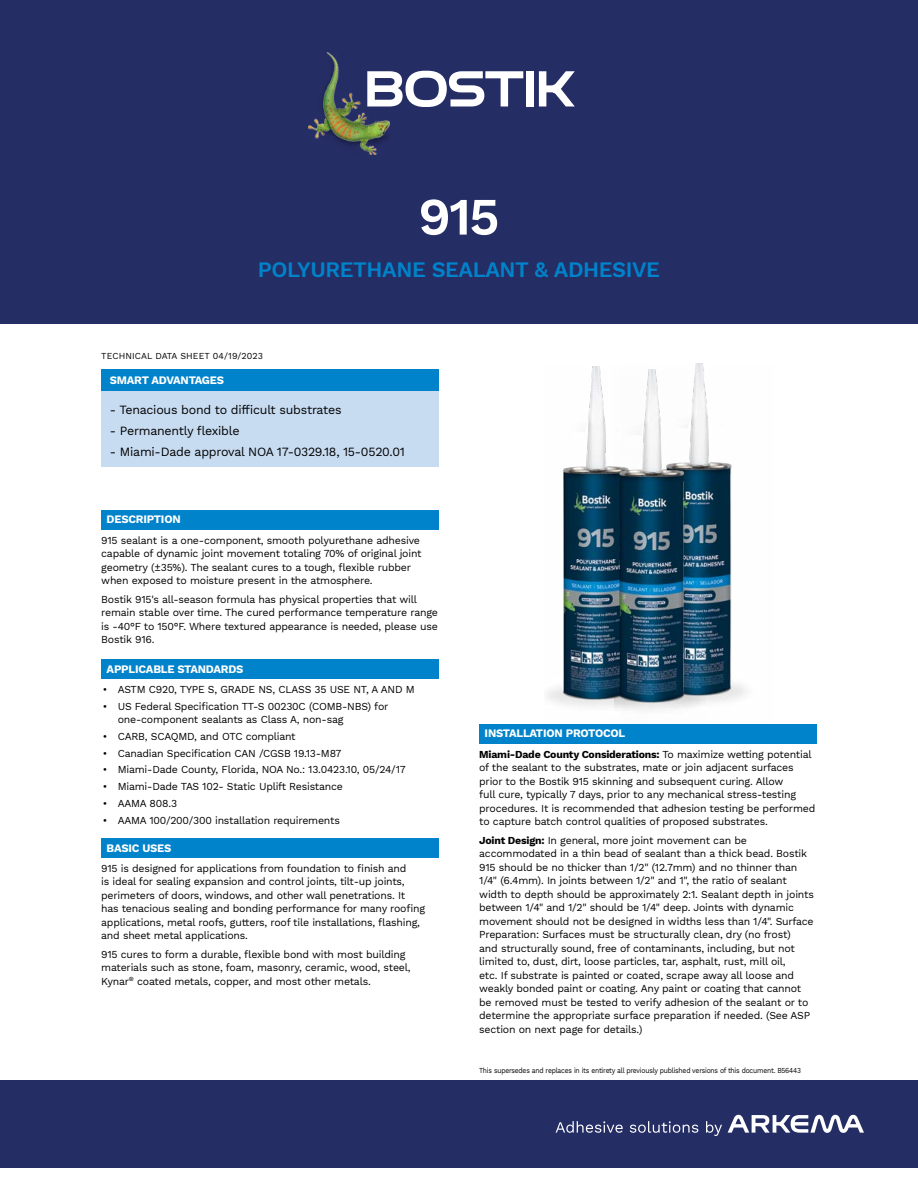
<style>
.page{position:relative;width:918px;height:1188px;background:#fff}
.page>*{position:absolute;margin:0;border:0;box-sizing:border-box;transform-origin:0 0}
.t1{font:600 52.5px "Work Sans";color:#fff}
.t2{font:600 21.75px "Work Sans";letter-spacing:-.02em;color:#0083ca}
.t3{font:12.3px "Work Sans";letter-spacing:-.02em;color:#000}
.t4{font:700 11.25px "Work Sans";letter-spacing:-.02em;color:#fff}
.t5{font:10.5px/13.5px "Work Sans";letter-spacing:-.02em;color:#000}
.t6{font:9px "Work Sans";letter-spacing:.01em;color:#000}
.t7{font:7.5px "Work Sans";letter-spacing:-.03em;color:#000;scale:.9 1}
.s1{font-weight:700}
</style>
<div class="page">
<div style="left:0;top:1080px;width:918px;height:88px;background:#252d65"></div>
<svg style="left:556px;top:1121px;width:67px;height:12px"></svg>
<svg style="left:630px;top:1121px;width:68px;height:12px"></svg>
<svg style="left:706px;top:1121px;width:16px;height:15px"></svg>
<svg style="left:728px;top:1115px;width:136px;height:18px"></svg>
<div style="left:0;top:0;width:918px;height:324px;background:#252d65"></div>
<img style="left:313px;top:49px;width:81px;height:109px">
<img style="left:309px;top:52px;width:80px;height:102px">
<svg style="left:367px;top:71px;width:156px;height:36px"></svg>
<div style="left:527px;top:71px;width:7px;height:35px;background:#fff"></div>
<svg style="left:539px;top:71px;width:36px;height:35px"></svg>
<img style="left:648px;top:363px;width:99px;height:340px">
<img style="left:548px;top:367px;width:66px;height:340px">
<img style="left:614px;top:370px;width:91px;height:341px">
<div style="left:101px;top:369px;width:338px;height:22px;background:#0083ca"></div>
<div style="left:101px;top:391px;width:338px;height:76px;background:#c7dbf1"></div>
<div style="left:101px;top:510px;width:338px;height:19px;background:#0083ca"></div>
<div style="left:101px;top:659px;width:338px;height:20px;background:#0083ca"></div>
<div style="left:101px;top:838px;width:338px;height:20px;background:#0083ca"></div>
<div style="left:479px;top:724px;width:338px;height:19px;background:#0083ca"></div>
<h1 class="t1" style="left:418px;top:186px;width:83px">915</h1>
<h2 class="t2" style="left:258px;top:257px;width:404px">POLYURETHANE SEALANT &amp; ADHESIVE</h2>
<p class="t6" style="left:101px;top:351px;width:163px">TECHNICAL DATA SHEET 04/19/2023</p>
<p class="t4" style="left:110px;top:373px;width:116px">SMART ADVANTAGES</p>
<p class="t3" style="left:110px;top:403px;width:233px">- Tenacious bond to difficult substrates</p>
<p class="t3" style="left:110px;top:424px;width:131px">- Permanently flexible</p>
<p class="t3" style="left:110px;top:444px;width:297px">- Miami-Dade approval NOA 17-0329.18, 15-0520.01</p>
<p class="t4" style="left:107px;top:513px;width:76px">DESCRIPTION</p>
<p class="t5" style="left:101px;top:534px;width:322px">915 sealant is a one-component, smooth polyurethane adhesive capable of dynamic joint movement totaling 70% of original joint geometry (±35%). The sealant cures to a tough, flexible rubber when exposed to moisture present in the atmosphere.</p>
<p class="t5" style="left:101px;top:593px;width:338px">Bostik 915's all-season formula has physical properties that will remain stable over time. The cured performance temperature range is -40°F to 150°F. Where textured appearance is needed, please use Bostik 916.</p>
<p class="t4" style="left:107px;top:662px;width:138px">APPLICABLE STANDARDS</p>
<p class="t5" style="left:103px;top:683px;width:314px">• ASTM C920, TYPE S, GRADE NS, CLASS 35 USE NT, A AND M</p>
<p class="t5" style="left:118px;top:700px;width:272px;text-indent:-15px">• US Federal Specification TT-S 00230C (COMB-NBS) for one-component sealants as Class A, non-sag</p>
<p class="t5" style="left:103px;top:730px;width:194px">• CARB, SCAQMD, and OTC compliant</p>
<p class="t5" style="left:103px;top:747px;width:240px">• Canadian Specification CAN /CGSB 19.13-M87</p>
<p class="t5" style="left:103px;top:764px;width:304px">• Miami-Dade County, Florida, NOA No.: 13.0423.10, 05/24/17</p>
<p class="t5" style="left:103px;top:780px;width:242px">• Miami-Dade TAS 102- Static Uplift Resistance</p>
<p class="t5" style="left:103px;top:797px;width:76px">• AAMA 808.3</p>
<p class="t5" style="left:103px;top:814px;width:239px">• AAMA 100/200/300 installation requirements</p>
<p class="t4" style="left:107px;top:841px;width:66px">BASIC USES</p>
<p class="t5" style="left:101px;top:862px;width:325px">915 is designed for applications from foundation to finish and<br>is ideal for sealing expansion and control joints, tilt-up joints, perimeters of doors, windows, and other wall penetrations. It has tenacious sealing and bonding performance for many roofing applications, metal roofs, gutters, roof tile installations, flashing, and sheet metal applications.</p>
<p class="t5" style="left:101px;top:948px;width:311px">915 cures to form a durable, flexible bond with most building materials such as stone, foam, masonry, ceramic, wood, steel,<br>Kynar<sup>®</sup> coated metals, copper, and most other metals.</p>
<p class="t4" style="left:485px;top:727px;width:142px">INSTALLATION PROTOCOL</p>
<p class="t5" style="left:479px;top:748px;width:338px"><span class="s1">Miami-Dade County Considerations:</span> To maximize wetting potential of the sealant to the substrates, mate or join adjacent surfaces prior to the Bostik 915 skinning and subsequent curing. Allow<br>full cure, typically 7 days, prior to any mechanical stress-testing procedures. It is recommended that adhesion testing be performed to capture batch control qualities of proposed substrates.</p>
<p class="t5" style="left:479px;top:834px;width:336px"><span class="s1">Joint Design:</span> In general, more joint movement can be accommodated in a thin bead of sealant than a thick bead. Bostik 915 should be no thicker than 1/2" (12.7mm) and no thinner than 1/4" (6.4mm). In joints between 1/2" and 1", the ratio of sealant width to depth should be approximately 2:1. Sealant depth in joints between 1/4" and 1/2" should be 1/4" deep. Joints with dynamic movement should not be designed in widths less than 1/4". Surface Preparation: Surfaces must be structurally clean, dry (no frost)<br>and structurally sound, free of contaminants, including, but not limited to, dust, dirt, loose particles, tar, asphalt, rust, mill oil,<br>etc. If substrate is painted or coated, scrape away all loose and weakly bonded paint or coating. Any paint or coating that cannot be removed must be tested to verify adhesion of the sealant or to determine the appropriate surface preparation if needed. (See ASP section on next page for details.)</p>
<p class="t7" style="left:479px;top:1066px;width:359px">This supersedes and replaces in its entirety all previously published versions of this document. B56443</p>
</div>
